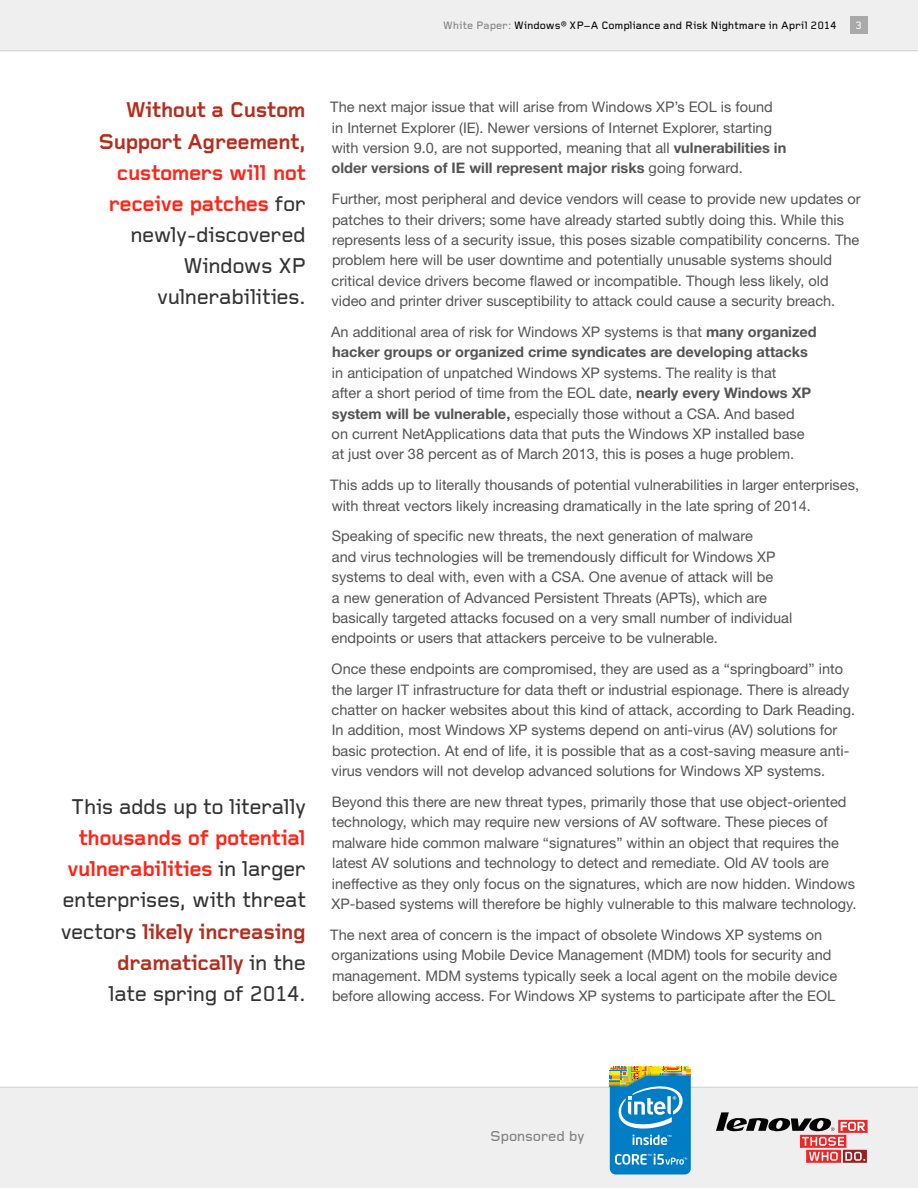
<style>
.page{position:relative;width:918px;height:1188px;background:#fff}
.page>*{position:absolute;margin:0;border:0;box-sizing:border-box;transform-origin:0 0}
.t1{font:500 22.2px/31.2px "Lenovo Do";letter-spacing:-.03em;color:#343434;text-align:right}
.t2{font:700 22.2px/31.2px "Lenovo Do";letter-spacing:-.025em;color:#b52c1c;text-align:right}
.t3{font:500 15px "Lenovo Do";letter-spacing:-.015em;color:#808080}
.t4{font:14.55px/20.4px "Helvetica Neue";color:#545454}
.t5{font:700 14.55px/20.4px "Helvetica Neue";color:#545454}
.t6{font:500 11.1px "Lenovo Do";letter-spacing:-.01em;color:#000}
.t7{font:500 11.1px "Lenovo Do";color:#fff}
.s1{color:#808080}
.s2{font-weight:700;color:#ff2417}
.s3{font-weight:700;color:#b52c1c}
.s4{font-weight:700}
.s5{font-weight:400}
</style>
<div class="page">
<div style="left:0;top:1087px;width:918px;height:101px;background:#efefef"></div>
<div style="left:0;top:0;width:918px;height:50px;background:#efefef"></div>
<div style="left:850px;top:16px;width:18px;height:18px;background:#a9a9a9"></div>
<hr style="left:0;top:50px;width:918px;height:1px;background:#cfd0cf">
<hr style="left:0;top:1087px;width:918px;height:1px;background:#cfd0cf">
<svg style="left:610px;top:1066px;width:81px;height:108px;background:#3d96bd"></svg>
<svg style="left:716px;top:1112px;width:152px;height:51px"></svg>
<p class="t6" style="left:443px;top:18px;width:395px"><span class="s1">White Paper:</span> Windows® XP–A Compliance and Risk Nightmare in April 2014</p>
<p class="t7" style="left:855px;top:18px;width:8px">3</p>
<h1 class="t2" style="left:98px;top:94px;width:209px">Without a Custom<br>Support Agreement,</h1>
<h1 class="t1" style="left:108px;top:156px;width:199px"><span class="s2">customers will not receive patches</span> for newly-discovered<br>Windows XP vulnerabilities.</h1>
<h1 class="t1" style="left:71px;top:791px;width:236px">This adds up to literally</h1>
<h1 class="t1" style="left:61px;top:822px;width:247px"><span class="s2">thousands of potential vulnerabilities</span> in larger enterprises, with threat vectors <span class="s3">likely increasing dramatically</span> in the<br>late spring of 2014.</h1>
<p class="t4" style="left:330px;top:97px;width:458px">The next major issue that will arise from Windows XP’s EOL is found in Internet Explorer (IE). Newer versions of Internet Explorer, starting with version 9.0, are not supported, meaning that all <span class="s4">vulnerabilities in older versions of IE will represent major risks</span> going forward.</p>
<p class="t4" style="left:332px;top:189px;width:531px">Further, most peripheral and device vendors will cease to provide new updates or patches to their drivers; some have already started subtly doing this. While this represents less of a security issue, this poses sizable compatibility concerns. The problem here will be user downtime and potentially unusable systems should critical device drivers become flawed or incompatible. Though less likely, old video and printer driver susceptibility to attack could cause a security breach.</p>
<p class="t5" style="left:331px;top:321px;width:487px"><span class="s5">An additional area of risk for Windows XP systems is that</span> many organized hacker groups or organized crime syndicates are developing attacks</p>
<p class="t4" style="left:332px;top:362px;width:481px">in anticipation of unpatched Windows XP systems. The reality is that<br>after a short period of time from the EOL date, <span class="s4">nearly every Windows XP system will be vulnerable,</span> especially those without a CSA. And based on current NetApplications data that puts the Windows XP installed base at just over 38 percent as of March 2013, this is poses a huge problem.</p>
<p class="t4" style="left:330px;top:475px;width:530px">This adds up to literally thousands of potential vulnerabilities in larger enterprises, with threat vectors likely increasing dramatically in the late spring of 2014.</p>
<p class="t4" style="left:332px;top:526px;width:462px">Speaking of specific new threats, the next generation of malware<br>and virus technologies will be tremendously difficult for Windows XP systems to deal with, even with a CSA. One avenue of attack will be<br>a new generation of Advanced Persistent Threats (APTs), which are basically targeted attacks focused on a very small number of individual endpoints or users that attackers perceive to be vulnerable.</p>
<p class="t4" style="left:332px;top:659px;width:525px">Once these endpoints are compromised, they are used as a “springboard” into the larger IT infrastructure for data theft or industrial espionage. There is already chatter on hacker websites about this kind of attack, according to Dark Reading.<br>In addition, most Windows XP systems depend on anti-virus (AV) solutions for basic protection. At end of life, it is possible that as a cost-saving measure anti&shy;virus vendors will not develop advanced solutions for Windows XP systems.</p>
<p class="t4" style="left:332px;top:791px;width:526px">Beyond this there are new threat types, primarily those that use object-oriented technology, which may require new versions of AV software. These pieces of malware hide common malware “signatures” within an object that requires the latest AV solutions and technology to detect and remediate. Old AV tools are ineffective as they only focus on the signatures, which are now hidden. Windows XP-based systems will therefore be highly vulnerable to this malware technology.</p>
<p class="t4" style="left:330px;top:924px;width:508px">The next area of concern is the impact of obsolete Windows XP systems on organizations using Mobile Device Management (MDM) tools for security and management. MDM systems typically seek a local agent on the mobile device before allowing access. For Windows XP systems to participate after the EOL</p>
<p class="t3" style="left:490px;top:1126px;width:96px">Sponsored by</p>
</div>
